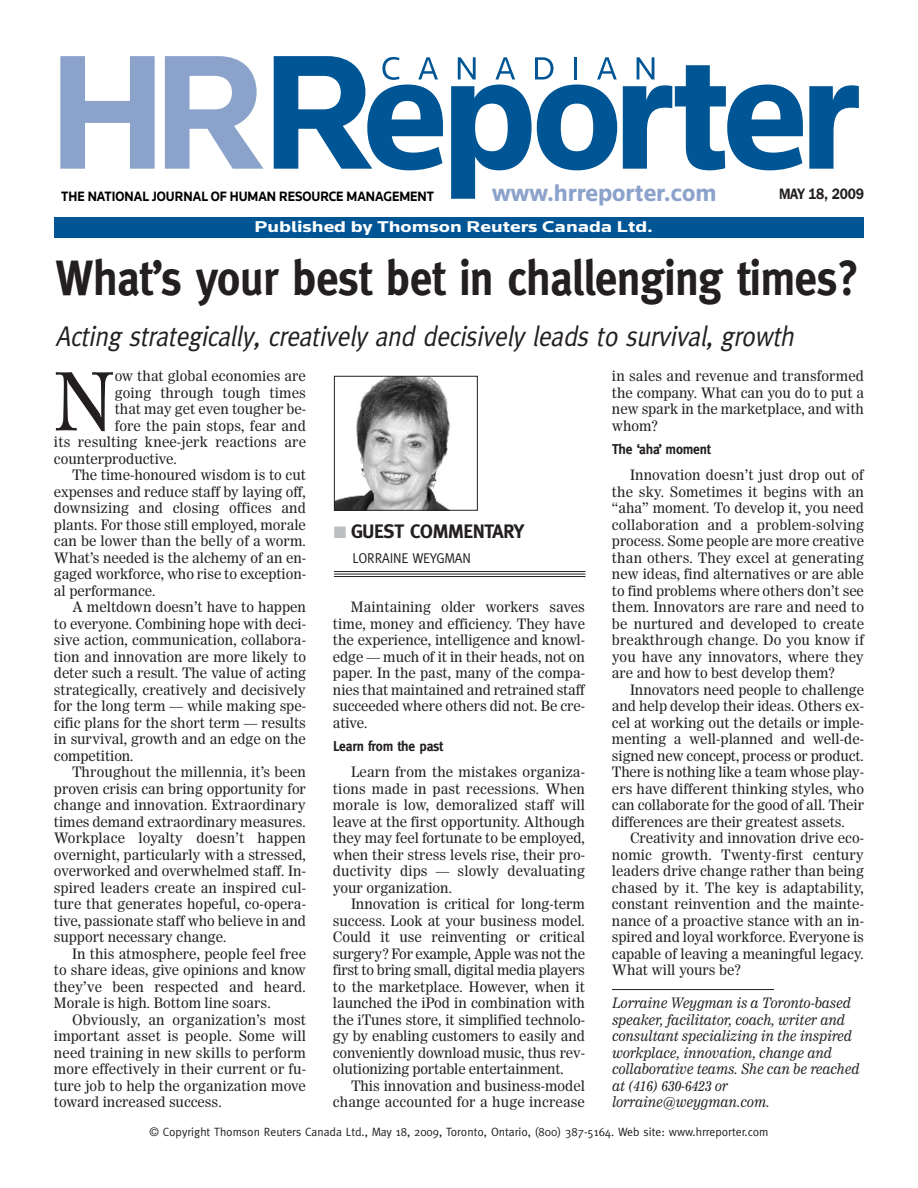
<style>
.page{position:relative;width:918px;height:1188px;background:#fff}
.page>*{position:absolute;margin:0;border:0;box-sizing:border-box;transform-origin:0 0}
.t1{font:79.35px "Worldwide";color:#231f20}
.t2{font:700 49.5px "Meta";letter-spacing:-.01em;color:#231f20;scale:.9 1}
.t3{font:italic 28.5px "Meta";color:#231f20;scale:.9 1}
.t4{font:25.05px "Knowledge Bold+HLMFIK";color:#8ba3cb}
.t5{font:700 19.5px "Meta";letter-spacing:-.015em;color:#231f20}
.t6{font:16.2px "Knowledge Bold+HLMFIK";color:#fff;scale:1.3 1}
.t7{font:600 15px "Franklin Gothic IT Cby BT";letter-spacing:-.02em;color:#231f20;scale:.9 1}
.t8{font:14.25px/16.5px "Worldwide";color:#231f20;text-align:justify}
.t9{font:italic 14.25px/16.5px "Worldwide";letter-spacing:-.015em;color:#231f20}
.t10{font:700 14.25px "Meta";letter-spacing:-.015em;color:#231f20;scale:.95 1}
.t11{font:14.25px "Meta";letter-spacing:-.015em;color:#231f20;scale:.95 1}
.t12{font:14.1px "Knowledge Bold+HLMFIK";color:#000;scale:.92 1}
.t13{font:12px "Meta";color:#231f20}
.s1{color:#bdbec1}
</style>
<div class="page">
<div style="left:54px;top:217px;width:810px;height:21px;background:#005595"></div>
<svg style="left:60px;top:56px;width:95px;height:113px"></svg>
<svg style="left:165px;top:56px;width:99px;height:113px"></svg>
<svg style="left:451px;top:85px;width:166px;height:114px"></svg>
<svg style="left:809px;top:85px;width:50px;height:84px"></svg>
<svg style="left:274px;top:56px;width:169px;height:114px"></svg>
<svg style="left:458px;top:57px;width:18px;height:22px"></svg>
<svg style="left:495px;top:57px;width:20px;height:22px"></svg>
<svg style="left:535px;top:57px;width:18px;height:22px"></svg>
<hr style="left:574px;top:57px;width:3px;height:22px;background:#005595">
<svg style="left:597px;top:57px;width:20px;height:22px"></svg>
<svg style="left:623px;top:57px;width:180px;height:113px"></svg>
<hr style="left:612px;top:989px;width:162px;height:1px;background:#231f20">
<img style="left:336px;top:378px;width:114px;height:131px">
<div style="left:334px;top:376px;width:144px;height:135px;border:1px solid #231f20"></div>
<hr style="left:334px;top:571px;width:251px;height:1px;background:#231f20">
<hr style="left:334px;top:574px;width:251px;height:1px;background:#231f20">
<hr style="left:334px;top:576px;width:251px;height:1px;background:#231f20">
<p class="t12" style="left:61px;top:188px;width:407px">THE NATIONAL JOURNAL OF HUMAN RESOURCE MANAGEMENT</p>
<h3 class="t4" style="left:492px;top:178px;width:226px">www.hrreporter.com</h3>
<p class="t6" style="left:255px;top:217px;width:308px">Published by Thomson Reuters Canada Ltd.</p>
<p class="t7" style="left:779px;top:188px;width:96px">MAY 18, 2009</p>
<h2 class="t2" style="left:55px;top:259px;width:895px">What’s your best bet in challenging times?</h2>
<h3 class="t3" style="left:55px;top:326px;width:827px">Acting strategically, creatively and decisively leads to survival, growth</h3>
<h1 class="t1" style="left:54px;top:371px;width:62px">N</h1>
<p class="t8" style="left:115px;top:369px;width:193px">ow that global economies are</p>
<p class="t8" style="left:115px;top:385px;width:193px">going through tough times</p>
<p class="t8" style="left:115px;top:402px;width:193px">that may get even tougher be-</p>
<p class="t8" style="left:115px;top:418px;width:193px">fore the pain stops, fear and</p>
<p class="t8" style="left:54px;top:435px;width:254px">its resulting knee-jerk reactions are</p>
<p class="t8" style="left:54px;top:451px;width:125px">counterproductive.</p>
<p class="t8" style="left:72px;top:468px;width:236px">The time-honoured wisdom is to cut</p>
<p class="t8" style="left:54px;top:484px;width:254px">expenses and reduce staff by laying off,</p>
<p class="t8" style="left:54px;top:501px;width:254px">downsizing and closing offices and</p>
<p class="t8" style="left:54px;top:517px;width:253px">plants. For those still employed, morale</p>
<p class="t8" style="left:54px;top:534px;width:253px">can be lower than the belly of a worm.</p>
<p class="t8" style="left:54px;top:550px;width:254px">What’s needed is the alchemy of an en-</p>
<p class="t8" style="left:54px;top:567px;width:254px">gaged workforce, who rise to exception-</p>
<p class="t8" style="left:54px;top:583px;width:103px">al performance.</p>
<p class="t8" style="left:72px;top:600px;width:236px">A meltdown doesn’t have to happen</p>
<p class="t8" style="left:54px;top:616px;width:254px">to everyone. Combining hope with deci-</p>
<p class="t8" style="left:54px;top:633px;width:253px">sive action, communication, collabora-</p>
<p class="t8" style="left:54px;top:649px;width:254px">tion and innovation are more likely to</p>
<p class="t8" style="left:54px;top:666px;width:253px">deter such a result. The value of acting</p>
<p class="t8" style="left:54px;top:682px;width:253px">strategically, creatively and decisively</p>
<p class="t8" style="left:54px;top:699px;width:254px">for the long term — while making spe-</p>
<p class="t8" style="left:54px;top:715px;width:253px">cific plans for the short term — results</p>
<p class="t8" style="left:54px;top:732px;width:253px">in survival, growth and an edge on the</p>
<p class="t8" style="left:54px;top:748px;width:81px">competition.</p>
<p class="t8" style="left:72px;top:765px;width:235px">Throughout the millennia, it’s been</p>
<p class="t8" style="left:54px;top:781px;width:253px">proven crisis can bring opportunity for</p>
<p class="t8" style="left:54px;top:798px;width:254px">change and innovation. Extraordinary</p>
<p class="t8" style="left:54px;top:814px;width:253px">times demand extraordinary measures.</p>
<p class="t8" style="left:54px;top:831px;width:254px">Workplace loyalty doesn’t happen</p>
<p class="t8" style="left:54px;top:847px;width:254px">overnight, particularly with a stressed,</p>
<p class="t8" style="left:54px;top:864px;width:253px">overworked and overwhelmed staff. In-</p>
<p class="t8" style="left:54px;top:880px;width:254px">spired leaders create an inspired cul-</p>
<p class="t8" style="left:54px;top:897px;width:254px">ture that generates hopeful, co-opera-</p>
<p class="t8" style="left:54px;top:913px;width:253px">tive, passionate staff who believe in and</p>
<p class="t8" style="left:54px;top:930px;width:174px">support necessary change.</p>
<p class="t8" style="left:72px;top:946px;width:236px">In this atmosphere, people feel free</p>
<p class="t8" style="left:54px;top:963px;width:254px">to share ideas, give opinions and know</p>
<p class="t8" style="left:54px;top:979px;width:253px">they’ve been respected and heard.</p>
<p class="t8" style="left:54px;top:996px;width:218px">Morale is high. Bottom line soars.</p>
<p class="t8" style="left:72px;top:1012px;width:235px">Obviously, an organization’s most</p>
<p class="t8" style="left:54px;top:1029px;width:253px">important asset is people. Some will</p>
<p class="t8" style="left:54px;top:1045px;width:254px">need training in new skills to perform</p>
<p class="t8" style="left:54px;top:1062px;width:253px">more effectively in their current or fu-</p>
<p class="t8" style="left:54px;top:1078px;width:253px">ture job to help the organization move</p>
<p class="t8" style="left:54px;top:1095px;width:169px">toward increased success.</p>
<h3 class="t5" style="left:334px;top:524px;width:192px"><span class="s1">■</span> GUEST COMMENTARY</h3>
<p class="t11" style="left:353px;top:553px;width:126px">LORRAINE WEYGMAN</p>
<p class="t8" style="left:333px;top:600px;width:254px;text-indent:18px">Maintaining older workers saves time, money and efficiency. They have the experience, intelligence and knowl&shy;edge — much of it in their heads, not on paper. In the past, many of the compa&shy;nies that maintained and retrained staff succeeded where others did not. Be cre&shy;ative.</p>
<p class="t10" style="left:333px;top:741px;width:118px">Learn from the past</p>
<p class="t8" style="left:333px;top:765px;width:254px;text-indent:18px">Learn from the mistakes organiza&shy;tions made in past recessions. When morale is low, demoralized staff will leave at the first opportunity. Although they may feel fortunate to be employed, when their stress levels rise, their pro&shy;ductivity dips — slowly devaluating your organization.</p>
<p class="t8" style="left:333px;top:897px;width:254px;text-indent:18px">Innovation is critical for long-term success. Look at your business model.<br>Could it use reinventing or critical surgery? For example, Apple was not the first to bring small, digital media players to the marketplace. However, when it launched the iPod in combination with the iTunes store, it simplified technolo&shy;gy by enabling customers to easily and conveniently download music, thus rev&shy;olutionizing portable entertainment.</p>
<p class="t8" style="left:333px;top:1078px;width:253px;text-align:right">This innovation and business-model change accounted for a huge increase</p>
<p class="t8" style="left:612px;top:369px;width:254px">in sales and revenue and transformed the company. What can you do to put a new spark in the marketplace, and with whom?</p>
<p class="t10" style="left:612px;top:444px;width:106px">The ‘aha’ moment</p>
<p class="t8" style="left:612px;top:468px;width:254px;text-indent:18px">Innovation doesn’t just drop out of the sky. Sometimes it begins with an “aha” moment. To develop it, you need collaboration and a problem-solving process. Some people are more creative than others. They excel at generating new ideas, find alternatives or are able to find problems where others don’t see them. Innovators are rare and need to be nurtured and developed to create breakthrough change. Do you know if you have any innovators, where they are and how to best develop them?</p>
<p class="t8" style="left:612px;top:682px;width:254px;text-indent:18px">Innovators need people to challenge and help develop their ideas. Others ex&shy;cel at working out the details or imple&shy;menting a well-planned and well-de&shy;signed new concept, process or product.<br>There is nothing like a team whose play&shy;ers have different thinking styles, who can collaborate for the good of all. Their differences are their greatest assets.</p>
<p class="t8" style="left:612px;top:831px;width:254px;text-indent:18px">Creativity and innovation drive eco&shy;nomic growth. Twenty-first century leaders drive change rather than being chased by it. The key is adaptability, constant reinvention and the mainte&shy;nance of a proactive stance with an in&shy;spired and loyal workforce. Everyone is capable of leaving a meaningful legacy.<br>What will yours be?</p>
<p class="t9" style="left:612px;top:996px;width:249px">Lorraine Weygman is a Toronto-based speaker, facilitator, coach, writer and consultant specializing in the inspired workplace, innovation, change and collaborative teams. She can be reached at (416) 630-6423 or lorraine@weygman.com.</p>
<p class="t13" style="left:150px;top:1127px;width:620px">© Copyright Thomson Reuters Canada Ltd., May 18, 2009, Toronto, Ontario, (800) 387-5164. Web site: www.hrreporter.com</p>
</div>
